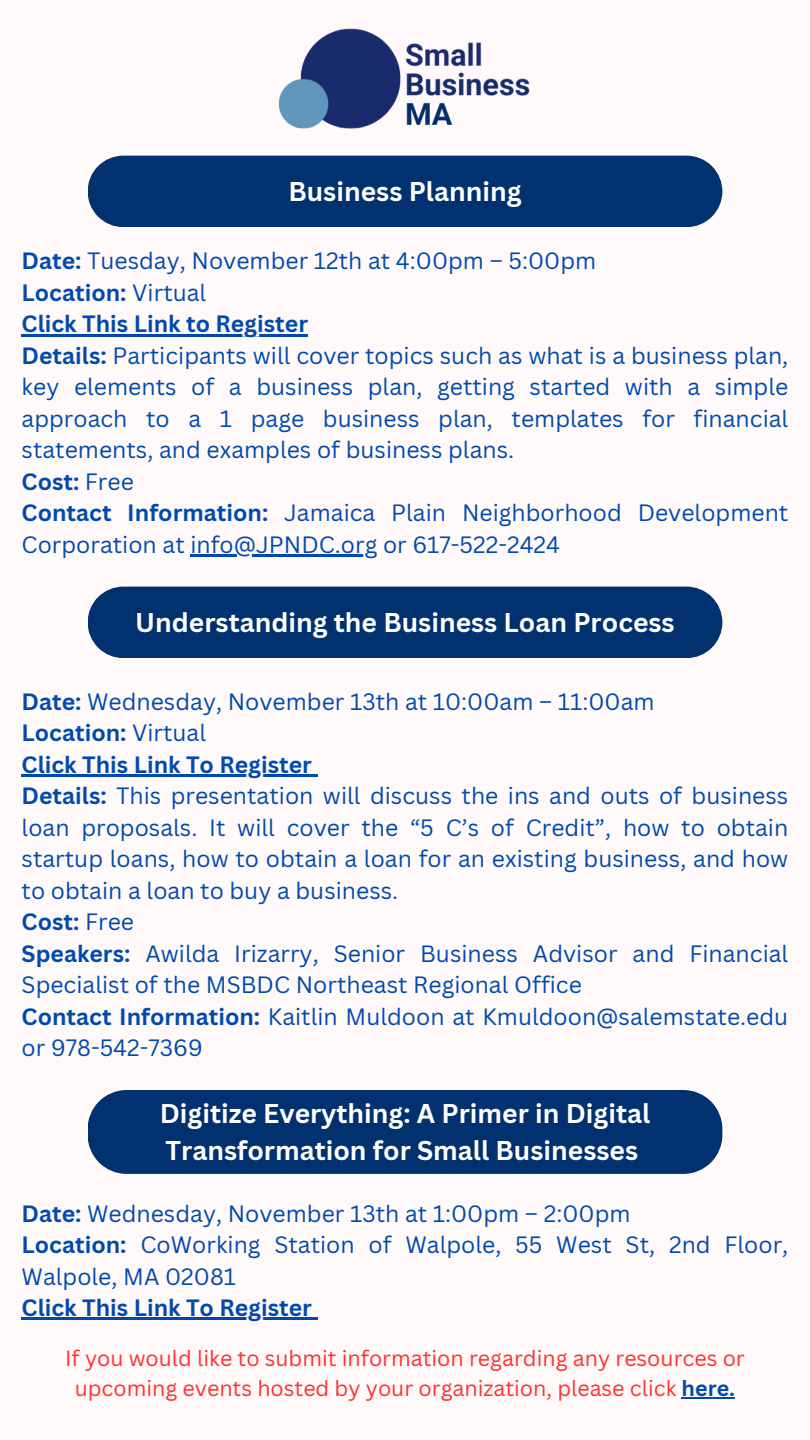
<style>
.page{position:relative;width:810px;height:1440px;background:#fff9f9}
.page>*{position:absolute;margin:0;border:0;box-sizing:border-box;transform-origin:0 0}
.t1{font:700 26.4px/36.8px "Canva Sans";color:#fff}
.t2{font:23px/31.5px "Canva Sans";color:#004aad}
.t3{font:700 23px "Canva Sans";color:#004aad}
.t4{font:21.4px/30px "Canva Sans";color:#ff3131;text-align:center}
.s1{font-weight:700}
.s2{font-weight:400}
.s3{font-weight:700;color:#004aad}
</style>
<div class="page">
<img style="left:268px;top:28px;width:274px;height:128px">
<hr style="left:682px;top:1398px;width:53px;height:1px;background:#004aad">
<hr style="left:22px;top:334px;width:286px;height:2px;background:#004aad">
<hr style="left:190px;top:554px;width:187px;height:3px;background:#004aad">
<div style="left:88px;top:156px;width:634px;height:71px;background:#023170"></div>
<div style="left:88px;top:587px;width:634px;height:71px;background:#023170"></div>
<hr style="left:22px;top:774px;width:290px;height:3px;background:#004aad">
<svg style="left:312px;top:774px;width:5px;height:3px"></svg>
<div style="left:88px;top:1090px;width:634px;height:84px;background:#023170"></div>
<hr style="left:22px;top:1318px;width:290px;height:2px;background:#004aad">
<p class="t1" style="left:288px;top:172px;width:235px">Business Planning</p>
<p class="t2" style="left:22px;top:245px;width:576px"><span class="s1">Date:</span> Tuesday, November 12th at 4:00pm – 5:00pm</p>
<p class="t3" style="left:22px;top:276px;width:186px">Location: <span class="s2">Virtual</span></p>
<p class="t3" style="left:22px;top:308px;width:288px">Click This Link to Register</p>
<p class="t2" style="left:22px;top:339px;width:768px;text-align:justify"><span class="s1">Details:</span> Participants will cover topics such as what is a business plan, key elements of a business plan, getting started with a simple approach to a 1 page business plan, templates for financial statements, and examples of business plans.</p>
<p class="t3" style="left:22px;top:465px;width:114px">Cost: <span class="s2">Free</span></p>
<p class="t2" style="left:22px;top:497px;width:768px"><span class="s1">Contact Information:</span> Jamaica Plain Neighborhood Development<br>Corporation at info@JPNDC.org or 617-522-2424</p>
<p class="t1" style="left:135px;top:603px;width:541px">Understanding the Business Loan Process</p>
<p class="t2" style="left:22px;top:685px;width:635px"><span class="s1">Date:</span> Wednesday, November 13th at 10:00am – 11:00am</p>
<p class="t3" style="left:22px;top:717px;width:186px">Location: <span class="s2">Virtual</span></p>
<p class="t3" style="left:22px;top:748px;width:292px">Click This Link To Register</p>
<p class="t2" style="left:22px;top:780px;width:768px;text-align:justify"><span class="s1">Details:</span> This presentation will discuss the ins and outs of business loan proposals. It will cover the “5 C’s of Credit”, how to obtain startup loans, how to obtain a loan for an existing business, and how to obtain a loan to buy a business.</p>
<p class="t3" style="left:22px;top:906px;width:114px">Cost: <span class="s2">Free</span></p>
<h1 class="t2" style="left:22px;top:937px;width:768px"><span class="s1">Speakers:</span> Awilda Irizarry, Senior Business Advisor and Financial<br>Specialist of the MSBDC Northeast Regional Office</h1>
<p class="t2" style="left:22px;top:1000px;width:768px"><span class="s1">Contact Information:</span> Kaitlin Muldoon at Kmuldoon@salemstate.edu or 978-542-7369</p>
<p class="t1" style="left:160px;top:1094px;width:492px">Digitize Everything: A Primer in Digital<br>Transformation for Small Businesses</p>
<p class="t2" style="left:22px;top:1197px;width:610px"><span class="s1">Date:</span> Wednesday, November 13th at 1:00pm – 2:00pm</p>
<p class="t2" style="left:22px;top:1228px;width:768px"><span class="s1">Location:</span> CoWorking Station of Walpole, 55 West St, 2nd Floor,<br>Walpole, MA 02081</p>
<p class="t3" style="left:22px;top:1291px;width:292px">Click This Link To Register</p>
<h1 class="t4" style="left:65px;top:1343px;width:681px">If you would like to submit information regarding any resources or upcoming events hosted by your organization, please click <span class="s3">here.</span></h1>
</div>
